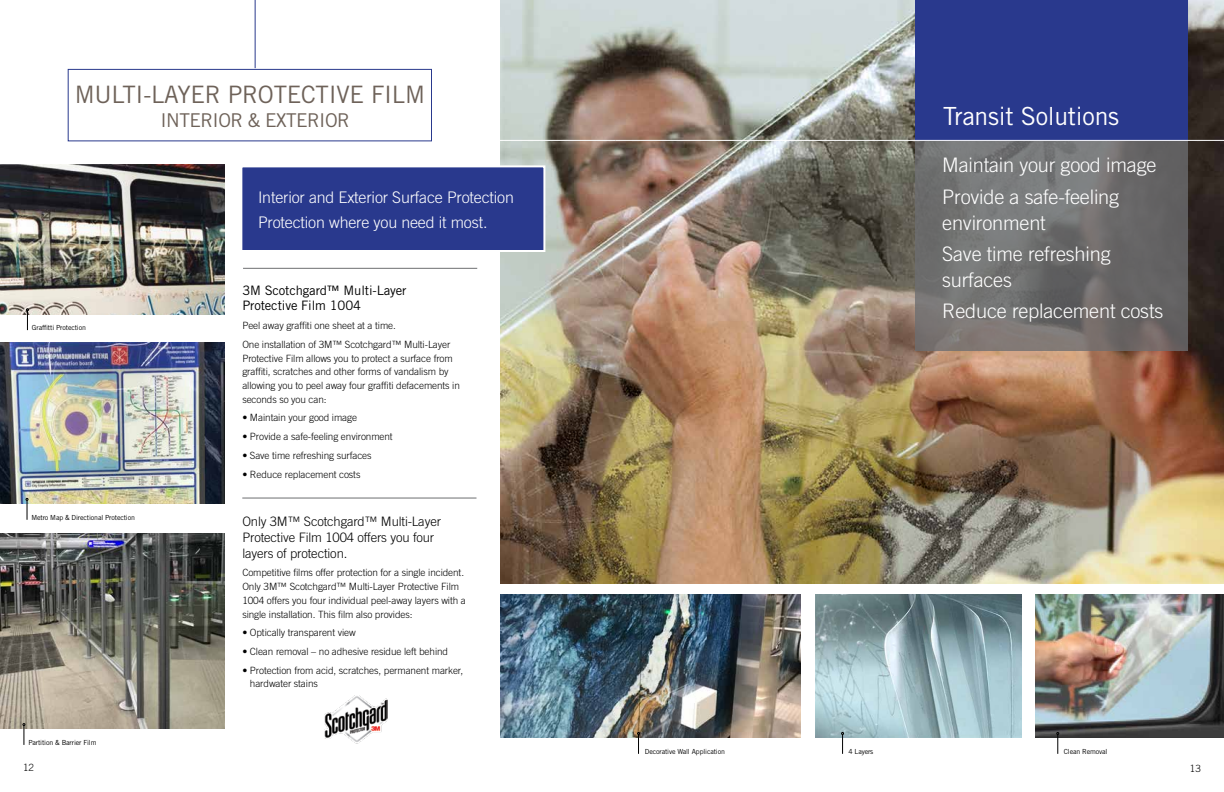
<style>
.page{position:relative;width:1224px;height:792px;background:#fff}
.page>*{position:absolute;margin:0;border:0;box-sizing:border-box;transform-origin:0 0}
.t1{font:31px "Trade Gothic";letter-spacing:-.01em;color:#fff}
.t2{font:25px "Trade Gothic";letter-spacing:-.01em;color:#fff}
.t3{font:24px "Trade Gothic";letter-spacing:-.01em;color:#6e6259}
.t4{font:300 20px/31px "Trade Gothic";letter-spacing:-.01em;color:#fff}
.t5{font:19px "Trade Gothic";letter-spacing:-.03em;color:#6e6259}
.t6{font:300 16px/25px "Trade Gothic";letter-spacing:-.01em;color:#fff}
.t7{font:300 13px/16px "Trade Gothic";letter-spacing:-.01em;color:#000}
.t8{font:13px/15px "Trade Gothic";letter-spacing:-.01em;color:#000}
.t9{font:300 10px/13.7px "Trade Gothic";letter-spacing:-.01em;color:#000}
.t10{font:300 10px "Trade Gothic LT Std";color:#000}
.t11{font:7px "Trade Gothic";letter-spacing:-.02em;color:#000}
</style>
<div class="page">
<img style="left:500px;top:0;width:724px;height:584px">
<div style="left:68px;top:69px;width:364px;height:72px;border:1px solid #29398d"></div>
<hr style="left:255px;top:0;width:1px;height:68px;background:#29398d">
<hr style="left:243px;top:268px;width:234px;height:1px;background:#6d6e71">
<hr style="left:242px;top:498px;width:235px;height:1px;background:#6d6e71">
<div style="left:240px;top:165px;width:305px;height:87px;background:#29398d;border:2px solid #fff"></div>
<hr style="left:480px;top:140px;width:135px;height:1px;background:#fff">
<svg style="left:916px;top:141px;width:272px;height:210px;background:#6f6e6e"></svg>
<div style="left:916px;top:0;width:272px;height:141px;background:#29398d"></div>
<hr style="left:615px;top:140px;width:609px;height:1px;background:#fff">
<img style="left:0;top:165px;width:225px;height:150px">
<svg style="left:26px;top:309px;width:3px;height:21px"></svg>
<img style="left:500px;top:594px;width:301px;height:144px">
<img style="left:324px;top:695px;width:63px;height:49px">
<img style="left:815px;top:594px;width:207px;height:144px">
<img style="left:1035px;top:594px;width:189px;height:144px">
<svg style="left:637px;top:732px;width:3px;height:22px"></svg>
<svg style="left:841px;top:732px;width:3px;height:22px"></svg>
<img style="left:0;top:342px;width:225px;height:162px">
<img style="left:0;top:534px;width:225px;height:195px">
<svg style="left:26px;top:498px;width:2px;height:22px"></svg>
<svg style="left:23px;top:723px;width:2px;height:22px"></svg>
<svg style="left:1057px;top:732px;width:2px;height:22px"></svg>
<h3 class="t3" style="left:75px;top:80px;width:352px">MULTI-LAYER PROTECTIVE FILM</h3>
<h3 class="t5" style="left:161px;top:108px;width:191px">INTERIOR &amp; EXTERIOR</h3>
<p class="t11" style="left:32px;top:324px;width:56px">Graffitti Protection</p>
<p class="t11" style="left:32px;top:513px;width:105px">Metro Map &amp; Directional Protection</p>
<p class="t11" style="left:28px;top:738px;width:70px">Partition &amp; Barrier Film</p>
<h3 class="t6" style="left:258px;top:185px;width:258px">Interior and Exterior Surface Protection<br>Protection where you need it most.</h3>
<h3 class="t8" style="left:242px;top:283px;width:166px">3M Scotchgard™ Multi-Layer<br>Protective Film 1004</h3>
<p class="t9" style="left:242px;top:316px;width:209px;line-height:18.7px">Peel away graffiti one sheet at a time.<br>One installation of 3M™ Scotchgard™ Multi-Layer</p>
<p class="t9" style="left:242px;top:351px;width:219px">Protective Film allows you to protect a surface from graffiti, scratches and other forms of vandalism by allowing you to peel away four graffiti defacements in seconds so you can:</p>
<p class="t9" style="left:242px;top:411px;width:116px">• Maintain your good image</p>
<p class="t9" style="left:242px;top:430px;width:152px">• Provide a safe-feeling environment</p>
<p class="t9" style="left:242px;top:448px;width:131px">• Save time refreshing surfaces</p>
<p class="t9" style="left:242px;top:467px;width:120px">• Reduce replacement costs</p>
<h3 class="t7" style="left:242px;top:513px;width:200px">Only 3M™ Scotchgard™ Multi-Layer<br>Protective Film 1004 offers you four layers of protection.</h3>
<p class="t9" style="left:242px;top:566px;width:225px">Competitive films offer protection for a single incident.<br>Only 3M™ Scotchgard™ Multi-Layer Protective Film 1004 offers you four individual peel-away layers with a single installation. This film also provides:</p>
<p class="t9" style="left:242px;top:626px;width:115px">• Optically transparent view</p>
<p class="t9" style="left:242px;top:644px;width:207px">• Clean removal – no adhesive residue left behind</p>
<p class="t9" style="left:250px;top:663px;width:215px;text-indent:-8px">• Protection from acid, scratches, permanent marker, hardwater stains</p>
<h1 class="t1" style="left:932px;top:93px;width:149px">HEADLINE</h1>
<h2 class="t2" style="left:943px;top:101px;width:177px">Transit Solutions</h2>
<h3 class="t4" style="left:942px;top:150px;width:216px">Maintain your good image<br>Provide a safe-feeling</h3>
<h3 class="t4" style="left:942px;top:207px;width:170px">environment<br>Save time refreshing</h3>
<h3 class="t4" style="left:942px;top:264px;width:222px">surfaces<br>Reduce replacement costs</h3>
<p class="t11" style="left:645px;top:747px;width:82px">Decorative Wall Application</p>
<p class="t11" style="left:849px;top:747px;width:26px">4 Layers</p>
<p class="t11" style="left:1064px;top:747px;width:45px">Clean Removal</p>
<p class="t10" style="left:23px;top:761px;width:12px">12</p>
<p class="t10" style="left:1190px;top:762px;width:12px">13</p>
</div>
